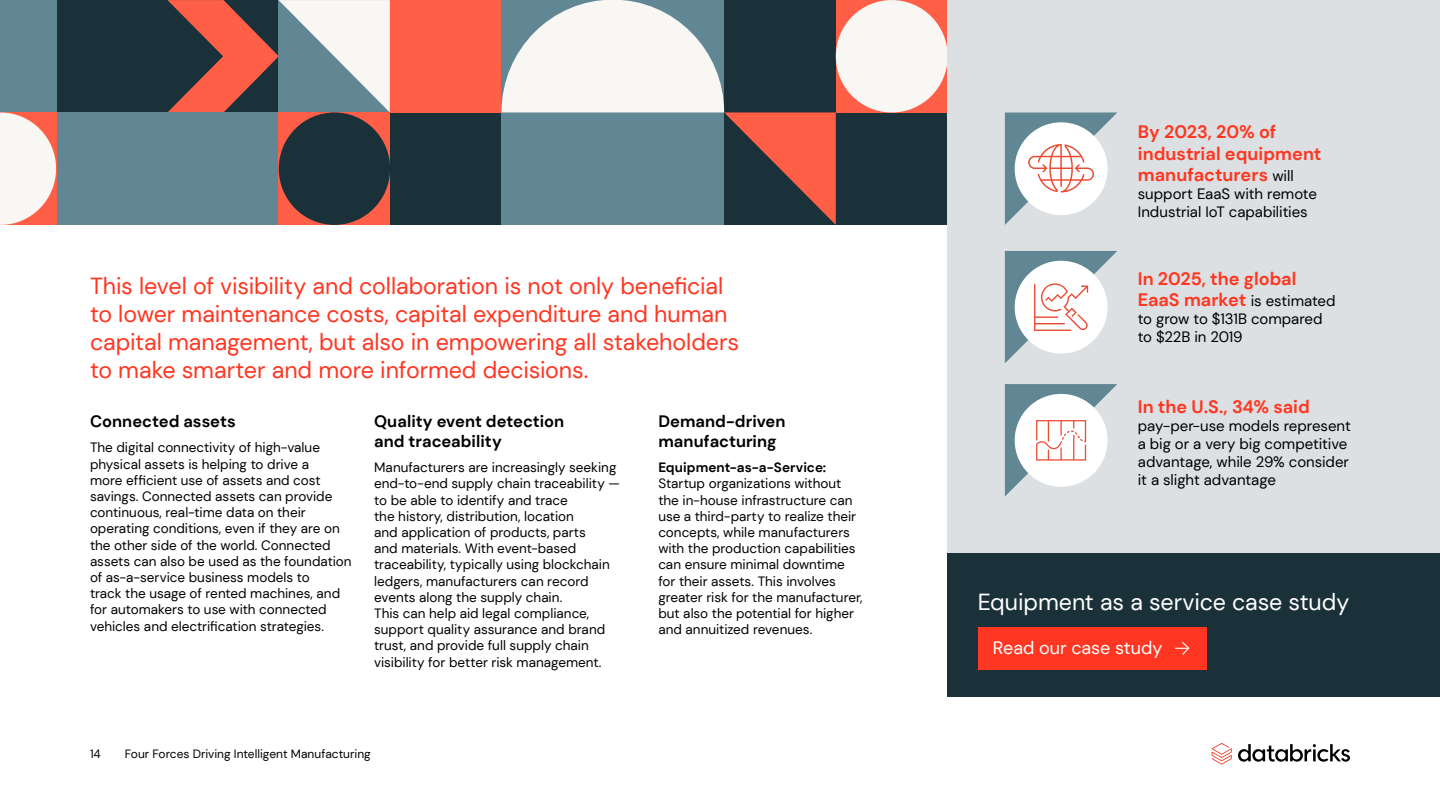
<style>
.page{position:relative;width:1440px;height:810px;background:#fff}
.page>*{position:absolute;margin:0;border:0;box-sizing:border-box;transform-origin:0 0}
.t1{font:23.25px/27.9px "DM Sans";letter-spacing:-.005em;color:#ff3621}
.t2{font:23.25px "DM Sans";letter-spacing:-.005em;color:#fff}
.t3{font:700 18px/21.6px "DM Sans";color:#ff3621}
.t4{font:18px "DM Sans";letter-spacing:-.005em;color:#fff}
.t5{font:700 16.5px/19.8px "DM Sans";color:#000}
.t6{font:15px/18px "DM Sans";letter-spacing:-.005em;color:#000}
.t7{font:13.5px/16.2px "DM Sans";color:#000}
.t8{font:700 13.5px "DM Sans";letter-spacing:.005em;color:#000}
.t9{font:12px "DM Sans";color:#000}
.s1{font-weight:400;font-size:15px;color:#000}
.s2{font-weight:700;font-size:18px;color:#ff3621}
</style>
<div class="page">
<div style="left:724px;top:0;width:232px;height:225px;background:#1b3139"></div>
<div style="left:56px;top:0;width:223px;height:112px;background:#1b3139"></div>
<div style="left:0;top:0;width:56px;height:112px;background:#618794"></div>
<div style="left:390px;top:112px;width:111px;height:113px;background:#1b3139"></div>
<svg style="left:167px;top:0;width:223px;height:112px"></svg>
<div style="left:56px;top:112px;width:223px;height:113px;background:#618794"></div>
<div style="left:279px;top:112px;width:111px;height:113px;background:#ff5f46"></div>
<div style="left:390px;top:0;width:111px;height:112px;background:#ff5f46"></div>
<div style="left:279px;top:112px;width:111px;height:113px;background:#1b3139;border-radius:50%"></div>
<svg style="left:0;top:112px;width:56px;height:113px"></svg>
<div style="left:836px;top:0;width:120px;height:112px;background:#ff5f46"></div>
<div style="left:836px;top:0;width:112px;height:112px;background:#f8f7f3;border-radius:50%"></div>
<svg style="left:501px;top:0;width:335px;height:225px"></svg>
<div style="left:948px;top:551px;width:492px;height:147px;background:#1b3139"></div>
<div style="left:948px;top:0;width:492px;height:552px;background:#dce0e2"></div>
<svg style="left:1005px;top:112px;width:112px;height:113px"></svg>
<svg style="left:1005px;top:251px;width:112px;height:112px"></svg>
<svg style="left:1005px;top:384px;width:112px;height:113px"></svg>
<div style="left:978px;top:627px;width:229px;height:42px;background:#ff3621"></div>
<svg style="left:1175px;top:641px;width:15px;height:14px"></svg>
<svg style="left:1238px;top:744px;width:112px;height:18px"></svg>
<svg style="left:1212px;top:743px;width:20px;height:22px"></svg>
<h1 class="t1" style="left:90px;top:272px;width:650px">This level of visibility and collaboration is not only beneficial to lower maintenance costs, capital expenditure and human capital management, but also in empowering all stakeholders to make smarter and more informed decisions.</h1>
<p class="t5" style="left:90px;top:412px;width:147px">Connected assets</p>
<p class="t7" style="left:90px;top:440px;width:263px">The digital connectivity of high-value physical assets is helping to drive a<br>more efficient use of assets and cost savings. Connected assets can provide continuous, real-time data on their operating conditions, even if they are on the other side of the world. Connected assets can also be used as the foundation of as-a-service business models to<br>track the usage of rented machines, and for automakers to use with connected vehicles and electrification strategies.</p>
<p class="t5" style="left:374px;top:412px;width:192px">Quality event detection and traceability</p>
<p class="t7" style="left:374px;top:459px;width:247px">Manufacturers are increasingly seeking end-to-end supply chain traceability — to be able to identify and trace<br>the history, distribution, location<br>and application of products, parts<br>and materials. With event-based traceability, typically using blockchain ledgers, manufacturers can record events along the supply chain.<br>This can help aid legal compliance, support quality assurance and brand trust, and provide full supply chain visibility for better risk management.</p>
<p class="t9" style="left:90px;top:746px;width:12px">14</p>
<p class="t9" style="left:125px;top:746px;width:248px">Four Forces Driving Intelligent Manufacturing</p>
<p class="t5" style="left:658px;top:412px;width:129px">Demand-driven manufacturing</p>
<p class="t8" style="left:658px;top:459px;width:169px">Equipment-as-a-Service:</p>
<p class="t7" style="left:658px;top:476px;width:206px">Startup organizations without the in-house infrastructure can use a third-party to realize their concepts, while manufacturers with the production capabilities can ensure minimal downtime for their assets. This involves greater risk for the manufacturer, but also the potential for higher and annuitized revenues.</p>
<h2 class="t3" style="left:1138px;top:121px;width:185px">By 2023, 20% of industrial equipment manufacturers <span class="s1">will</span></h2>
<p class="t6" style="left:1138px;top:185px;width:181px">support EaaS with remote<br>Industrial IoT capabilities</p>
<h2 class="t3" style="left:1138px;top:268px;width:160px">In 2025, the global</h2>
<p class="t6" style="left:1138px;top:292px;width:199px"><span class="s2">EaaS market</span> is estimated to grow to $131B compared to $22B in 2019</p>
<h2 class="t3" style="left:1138px;top:396px;width:173px">In the U.S., 34% said</h2>
<p class="t6" style="left:1138px;top:417px;width:214px">pay-per-use models represent a big or a very big competitive advantage, while 29% consider it a slight advantage</p>
<h1 class="t2" style="left:978px;top:587px;width:373px">Equipment as a service case study</h1>
<h2 class="t4" style="left:993px;top:637px;width:171px">Read our case study</h2>
</div>
